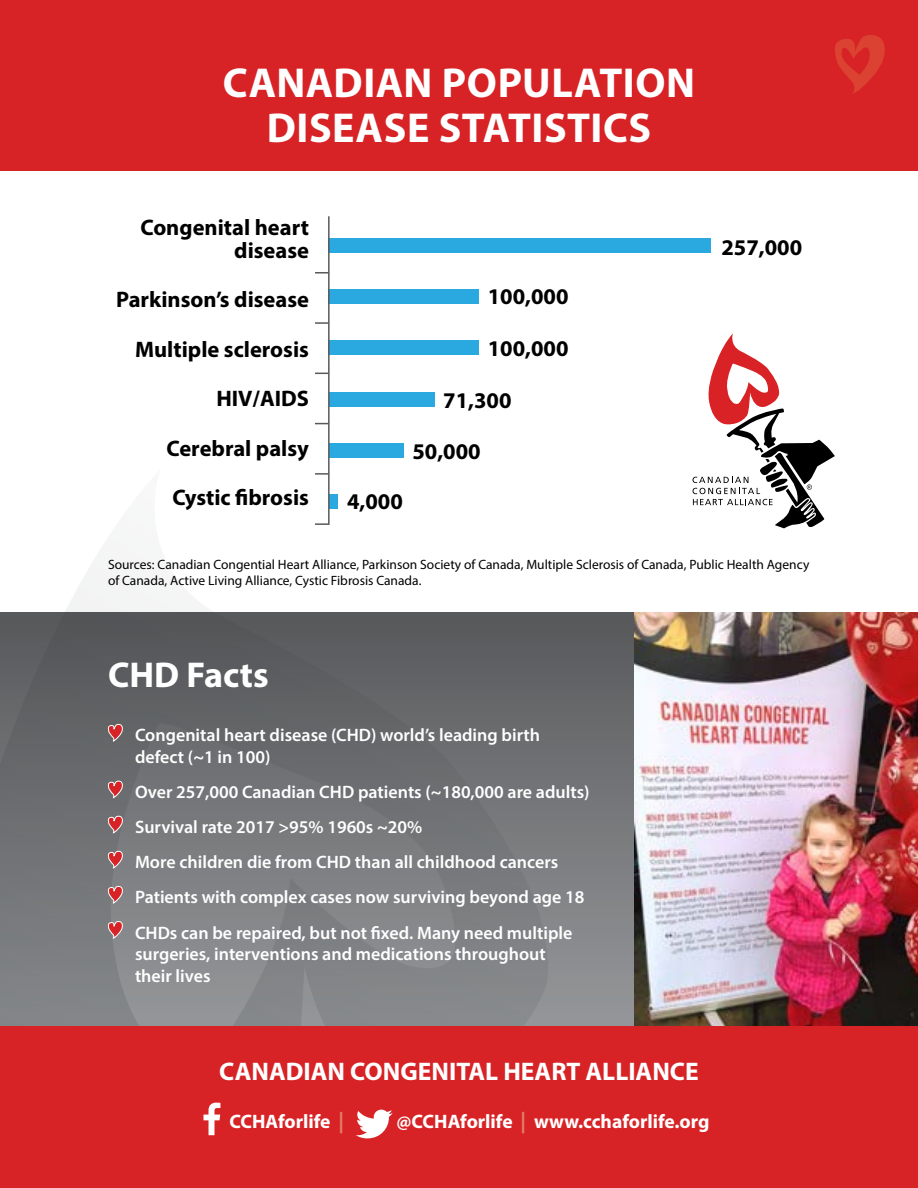
<style>
.page{position:relative;width:918px;height:1188px;background:#fff}
.page>*{position:absolute;margin:0;border:0;box-sizing:border-box;transform-origin:0 0}
.t1{font:700 42px/45px "Myriad Pro";letter-spacing:.01em;color:#fff;text-align:center}
.t2{font:700 36px "Myriad Pro";color:#fff}
.t3{font:700 25.5px "Myriad Pro";color:#fff}
.t4{font:700 22.5px/22.5px "Myriad Pro";color:#000;text-align:right}
.t5{font:700 19.5px "Myriad Pro";color:#fff}
.t6{font:600 18px/35.1px "Myriad Pro";color:#fff}
.t7{font:13.5px/16.2px "Myriad Pro";color:#000}
.s1{font-size:21.45px;color:#e58065}
</style>
<div class="page">
<div style="left:0;top:612px;width:918px;height:414px;background:linear-gradient(to bottom,#58595b,#95979a)"></div>
<div style="left:0;top:0;width:918px;height:171px;background:#d82326"></div>
<svg style="left:0;top:494px;width:555px;height:532px"></svg>
<div style="left:0;top:1026px;width:918px;height:162px;background:#d82326"></div>
<img style="left:634px;top:612px;width:284px;height:414px">
<svg style="left:835px;top:35px;width:50px;height:59px"></svg>
<svg style="left:203px;top:1102px;width:190px;height:37px"></svg>
<div style="left:329px;top:289px;width:150px;height:15px;background:#2aa9e0"></div>
<div style="left:329px;top:340px;width:150px;height:15px;background:#2aa9e0"></div>
<div style="left:329px;top:392px;width:106px;height:15px;background:#2aa9e0"></div>
<div style="left:329px;top:443px;width:74px;height:15px;background:#2aa9e0"></div>
<div style="left:329px;top:494px;width:8px;height:15px;background:#2aa9e0"></div>
<div style="left:329px;top:238px;width:382px;height:15px;background:#2aa9e0"></div>
<hr style="left:328px;top:216px;width:2px;height:309px;background:#58595b">
<svg style="left:315px;top:523px;width:13px;height:2px"></svg>
<svg style="left:315px;top:473px;width:13px;height:2px"></svg>
<svg style="left:315px;top:423px;width:13px;height:1px"></svg>
<svg style="left:315px;top:373px;width:13px;height:1px"></svg>
<svg style="left:315px;top:322px;width:13px;height:2px"></svg>
<svg style="left:315px;top:272px;width:13px;height:2px"></svg>
<svg style="left:693px;top:333px;width:142px;height:195px"></svg>
<svg style="left:108px;top:724px;width:15px;height:18px"></svg>
<svg style="left:108px;top:780px;width:15px;height:19px"></svg>
<svg style="left:108px;top:816px;width:15px;height:18px"></svg>
<svg style="left:108px;top:851px;width:15px;height:18px"></svg>
<svg style="left:108px;top:886px;width:15px;height:18px"></svg>
<svg style="left:108px;top:921px;width:15px;height:18px"></svg>
<h1 class="t1" style="left:223px;top:59px;width:474px">CANADIAN POPULATION<br>DISEASE STATISTICS</h1>
<p class="t4" style="left:140px;top:216px;width:170px">Congenital heart disease</p>
<p class="t4" style="left:116px;top:288px;width:194px">Parkinson’s disease</p>
<p class="t4" style="left:135px;top:337px;width:175px">Multiple sclerosis</p>
<p class="t4" style="left:216px;top:387px;width:94px">HIV/AIDS</p>
<p class="t4" style="left:166px;top:436px;width:144px">Cerebral palsy</p>
<p class="t4" style="left:172px;top:486px;width:138px">Cystic fibrosis</p>
<p class="t4" style="left:488px;top:285px;width:82px">100,000</p>
<p class="t4" style="left:488px;top:336px;width:82px">100,000</p>
<p class="t4" style="left:443px;top:389px;width:70px">71,300</p>
<p class="t4" style="left:412px;top:439px;width:70px">50,000</p>
<p class="t4" style="left:347px;top:489px;width:57px">4,000</p>
<p class="t4" style="left:721px;top:235px;width:82px">257,000</p>
<p class="t7" style="left:108px;top:556px;width:703px">Sources: Canadian Congential Heart Alliance, Parkinson Society of Canada, Multiple Sclerosis of Canada, Public Health Agency of Canada, Active Living Alliance, Cystic Fibrosis Canada.</p>
<h2 class="t2" style="left:108px;top:651px;width:162px">CHD Facts</h2>
<p class="t6" style="left:135px;top:724px;width:407px;line-height:21.6px">Congenital heart disease (CHD) world’s leading birth defect (~1 in 100)</p>
<p class="t6" style="left:135px;top:774px;width:456px">Over 257,000 Canadian CHD patients (~180,000 are adults)<br>Survival rate 2017 &gt;95% 1960s ~20%<br>More children die from CHD than all childhood cancers Patients with complex cases now surviving beyond age 18<br>CHDs can be repaired, but not fixed. Many need multiple</p>
<p class="t6" style="left:135px;top:943px;width:412px;line-height:21.6px">surgeries, interventions and medications throughout their lives</p>
<h3 class="t3" style="left:219px;top:1054px;width:481px">CANADIAN CONGENITAL HEART ALLIANCE</h3>
<p class="t5" style="left:229px;top:1109px;width:116px">CCHAforlife <span class="s1">|</span></p>
<p class="t5" style="left:397px;top:1109px;width:314px">@CCHAforlife <span class="s1">|</span> www.cchaforlife.org</p>
</div>
